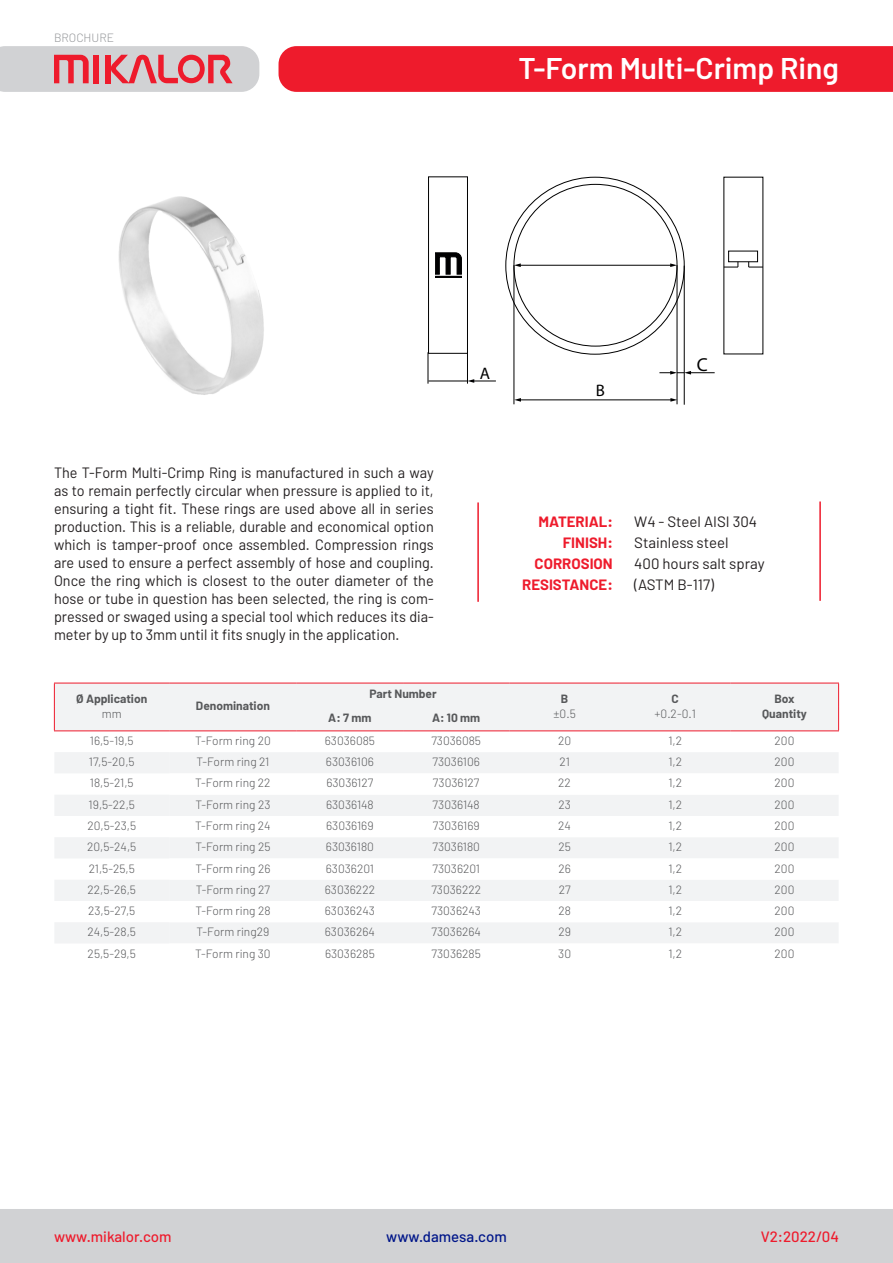
<style>
.page{position:relative;width:893px;height:1263px;background:#fff}
.page>*{position:absolute;margin:0;border:0;box-sizing:border-box;transform-origin:0 0}
.t1{font:600 30px "Barlow";color:#fff}
.t2{font:18.75px "Myriad Pro";color:#000001}
.t3{font:16.65px "Myriad Pro";color:#000001}
.t4{font:15px/18px "Barlow";color:#231f20;text-align:justify;scale:.96 1}
.t5{font:15px/21px "Barlow";color:#231f20}
.t6{font:700 15px/21px "Barlow";color:#ee1b2c;text-align:right}
.t7{font:500 15px "Barlow";color:#ee1b2c}
.t8{font:500 15px "Barlow";color:#001689}
.t9{font:300 12px "Barlow";color:#57585a}
.t10{font:700 12px "Barlow";color:#57585a}
.t11{font:300 12px "Barlow";color:#939598}
</style>
<div class="page">
<div style="left:0;top:1209px;width:893px;height:54px;background:#d1d2d4"></div>
<div style="left:279px;top:46px;width:614px;height:46px;background:#ee1b2c"></div>
<svg style="left:0;top:46px;width:259px;height:46px"></svg>
<div style="left:169px;top:684px;width:669px;height:46px;background:#f2f3f4"></div>
<svg style="left:169px;top:731px;width:670px;height:212px"></svg>
<hr style="left:169px;top:683px;width:128px;height:1px;background:#ee1b2c">
<svg style="left:54px;top:683px;width:115px;height:260px"></svg>
<hr style="left:169px;top:730px;width:128px;height:1px;background:#ee1b2c">
<hr style="left:297px;top:683px;width:106px;height:1px;background:#ee1b2c">
<hr style="left:403px;top:683px;width:106px;height:1px;background:#ee1b2c">
<hr style="left:509px;top:683px;width:111px;height:1px;background:#ee1b2c">
<hr style="left:620px;top:683px;width:110px;height:1px;background:#ee1b2c">
<hr style="left:730px;top:683px;width:109px;height:1px;background:#ee1b2c">
<svg style="left:838px;top:683px;width:1px;height:47px"></svg>
<hr style="left:509px;top:730px;width:111px;height:1px;background:#ee1b2c">
<hr style="left:620px;top:730px;width:110px;height:1px;background:#ee1b2c">
<hr style="left:730px;top:730px;width:109px;height:1px;background:#ee1b2c">
<hr style="left:297px;top:730px;width:106px;height:1px;background:#ee1b2c">
<hr style="left:403px;top:730px;width:106px;height:1px;background:#ee1b2c">
<img style="left:118px;top:196px;width:146px;height:199px">
<div style="left:428px;top:177px;width:40px;height:177px;border:1px solid #000001"></div>
<hr style="left:428px;top:352px;width:1px;height:32px;background:#000001">
<hr style="left:467px;top:352px;width:1px;height:32px;background:#000001">
<hr style="left:428px;top:381px;width:39px;height:1px;background:#000001">
<hr style="left:519px;top:265px;width:152px;height:1px;background:#000001">
<svg style="left:514px;top:263px;width:7px;height:4px"></svg>
<svg style="left:670px;top:263px;width:7px;height:4px"></svg>
<hr style="left:514px;top:265px;width:1px;height:139px;background:#000001">
<hr style="left:677px;top:265px;width:1px;height:139px;background:#000001">
<hr style="left:520px;top:400px;width:152px;height:1px;background:#000001">
<svg style="left:514px;top:398px;width:7px;height:4px"></svg>
<svg style="left:670px;top:398px;width:7px;height:4px"></svg>
<hr style="left:684px;top:266px;width:1px;height:139px;background:#000001">
<svg style="left:468px;top:379px;width:28px;height:4px"></svg>
<svg style="left:435px;top:253px;width:26px;height:24px"></svg>
<div style="left:728px;top:251px;width:30px;height:11px;border:1px solid #000001"></div>
<svg style="left:724px;top:262px;width:15px;height:6px"></svg>
<svg style="left:748px;top:262px;width:15px;height:6px"></svg>
<svg style="left:659px;top:371px;width:56px;height:3px"></svg>
<hr style="left:477px;top:502px;width:2px;height:100px;background:#ee1b2c">
<hr style="left:819px;top:501px;width:2px;height:100px;background:#ee1b2c">
<p class="t11" style="left:54px;top:30px;width:62px">BROCHURE</p>
<p class="t1" style="left:518px;top:50px;width:322px">T-Form Multi-Crimp Ring</p>
<p class="t4" style="left:54px;top:463px;width:397px">The T-Form Multi-Crimp Ring is manufactured in such a way as to remain perfectly circular when pressure is applied to it, ensuring a tight fit. These rings are used above all in series production. This is a reliable, durable and economical option which is tamper-proof once assembled. Compression rings are used to ensure a perfect assembly of hose and coupling.<br>Once the ring which is closest to the outer diameter of the hose or tube in question has been selected, the ring is com&shy;pressed or swaged using a special tool which reduces its dia&shy;meter by up to 3mm until it fits snugly in the application.</p>
<p class="t3" style="left:480px;top:363px;width:12px">A</p>
<p class="t10" style="left:76px;top:691px;width:73px">Ø Application</p>
<p class="t9" style="left:102px;top:706px;width:21px">mm</p>
<p class="t10" style="left:196px;top:699px;width:76px">Denomination</p>
<p class="t10" style="left:369px;top:687px;width:69px">Part Number</p>
<p class="t10" style="left:328px;top:711px;width:45px">A: 7 mm</p>
<p class="t10" style="left:432px;top:711px;width:50px">A: 10 mm</p>
<p class="t3" style="left:596px;top:381px;width:11px">B</p>
<p class="t2" style="left:697px;top:353px;width:12px">C</p>
<p class="t6" style="left:539px;top:511px;width:76px">MATERIAL:</p>
<p class="t6" style="left:563px;top:532px;width:51px">FINISH:</p>
<p class="t6" style="left:522px;top:553px;width:92px">CORROSION<br>RESISTANCE:</p>
<p class="t5" style="left:634px;top:510px;width:124px">W4 - Steel AISI 304</p>
<p class="t5" style="left:634px;top:531px;width:96px">Stainless steel</p>
<p class="t5" style="left:634px;top:552px;width:132px">400 hours salt spray (ASTM B-117)</p>
<p class="t10" style="left:561px;top:691px;width:9px">B</p>
<p class="t9" style="left:554px;top:706px;width:24px">±0.5</p>
<p class="t10" style="left:672px;top:691px;width:9px">C</p>
<p class="t9" style="left:654px;top:706px;width:43px">+0.2-0.1</p>
<p class="t10" style="left:774px;top:691px;width:22px">Box</p>
<p class="t10" style="left:762px;top:706px;width:46px">Quantity</p>
<p class="t9" style="left:90px;top:733px;width:45px">16,5-19,5</p>
<p class="t9" style="left:195px;top:733px;width:77px">T-Form ring 20</p>
<p class="t9" style="left:325px;top:733px;width:52px">63036085</p>
<p class="t9" style="left:431px;top:733px;width:51px">73036085</p>
<p class="t9" style="left:558px;top:733px;width:15px">20</p>
<p class="t9" style="left:668px;top:733px;width:15px">1,2</p>
<p class="t9" style="left:775px;top:733px;width:21px">200</p>
<p class="t9" style="left:89px;top:754px;width:47px">17,5-20,5</p>
<p class="t9" style="left:196px;top:754px;width:74px">T-Form ring 21</p>
<p class="t9" style="left:326px;top:754px;width:49px">63036106</p>
<p class="t9" style="left:432px;top:754px;width:49px">73036106</p>
<p class="t9" style="left:559px;top:754px;width:12px">21</p>
<p class="t9" style="left:668px;top:754px;width:15px">1,2</p>
<p class="t9" style="left:775px;top:754px;width:21px">200</p>
<p class="t9" style="left:90px;top:776px;width:45px">18,5-21,5</p>
<p class="t9" style="left:195px;top:776px;width:77px">T-Form ring 22</p>
<p class="t9" style="left:326px;top:776px;width:49px">63036127</p>
<p class="t9" style="left:433px;top:776px;width:48px">73036127</p>
<p class="t9" style="left:558px;top:776px;width:14px">22</p>
<p class="t9" style="left:668px;top:776px;width:15px">1,2</p>
<p class="t9" style="left:775px;top:776px;width:21px">200</p>
<p class="t9" style="left:89px;top:797px;width:48px">19,5-22,5</p>
<p class="t9" style="left:195px;top:797px;width:77px">T-Form ring 23</p>
<p class="t9" style="left:326px;top:797px;width:49px">63036148</p>
<p class="t9" style="left:433px;top:797px;width:49px">73036148</p>
<p class="t9" style="left:558px;top:797px;width:14px">23</p>
<p class="t9" style="left:668px;top:797px;width:15px">1,2</p>
<p class="t9" style="left:775px;top:797px;width:21px">200</p>
<p class="t9" style="left:87px;top:818px;width:50px">20,5-23,5</p>
<p class="t9" style="left:195px;top:818px;width:77px">T-Form ring 24</p>
<p class="t9" style="left:326px;top:818px;width:49px">63036169</p>
<p class="t9" style="left:433px;top:818px;width:48px">73036169</p>
<p class="t9" style="left:558px;top:818px;width:14px">24</p>
<p class="t9" style="left:668px;top:818px;width:15px">1,2</p>
<p class="t9" style="left:775px;top:818px;width:21px">200</p>
<p class="t9" style="left:87px;top:839px;width:51px">20,5-24,5</p>
<p class="t9" style="left:195px;top:839px;width:77px">T-Form ring 25</p>
<p class="t9" style="left:326px;top:839px;width:50px">63036180</p>
<p class="t9" style="left:432px;top:839px;width:49px">73036180</p>
<p class="t9" style="left:558px;top:839px;width:14px">25</p>
<p class="t9" style="left:668px;top:839px;width:15px">1,2</p>
<p class="t9" style="left:775px;top:839px;width:21px">200</p>
<p class="t9" style="left:89px;top:861px;width:47px">21,5-25,5</p>
<p class="t9" style="left:195px;top:861px;width:77px">T-Form ring 26</p>
<p class="t9" style="left:326px;top:861px;width:50px">63036201</p>
<p class="t9" style="left:432px;top:861px;width:49px">73036201</p>
<p class="t9" style="left:558px;top:861px;width:14px">26</p>
<p class="t9" style="left:668px;top:861px;width:15px">1,2</p>
<p class="t9" style="left:775px;top:861px;width:21px">200</p>
<p class="t9" style="left:88px;top:882px;width:50px">22,5-26,5</p>
<p class="t9" style="left:196px;top:882px;width:76px">T-Form ring 27</p>
<p class="t9" style="left:325px;top:882px;width:52px">63036222</p>
<p class="t9" style="left:431px;top:882px;width:51px">73036222</p>
<p class="t9" style="left:559px;top:882px;width:13px">27</p>
<p class="t9" style="left:668px;top:882px;width:15px">1,2</p>
<p class="t9" style="left:775px;top:882px;width:21px">200</p>
<p class="t9" style="left:88px;top:903px;width:49px">23,5-27,5</p>
<p class="t9" style="left:195px;top:903px;width:77px">T-Form ring 28</p>
<p class="t9" style="left:325px;top:903px;width:52px">63036243</p>
<p class="t9" style="left:431px;top:903px;width:51px">73036243</p>
<p class="t9" style="left:558px;top:903px;width:14px">28</p>
<p class="t9" style="left:668px;top:903px;width:15px">1,2</p>
<p class="t9" style="left:775px;top:903px;width:21px">200</p>
<p class="t9" style="left:88px;top:924px;width:50px">24,5-28,5</p>
<p class="t9" style="left:197px;top:924px;width:74px">T-Form ring29</p>
<p class="t9" style="left:325px;top:924px;width:52px">63036264</p>
<p class="t9" style="left:431px;top:924px;width:51px">73036264</p>
<p class="t9" style="left:558px;top:924px;width:14px">29</p>
<p class="t9" style="left:668px;top:924px;width:15px">1,2</p>
<p class="t9" style="left:775px;top:924px;width:21px">200</p>
<p class="t9" style="left:88px;top:946px;width:50px">25,5-29,5</p>
<p class="t9" style="left:195px;top:946px;width:77px">T-Form ring 30</p>
<p class="t9" style="left:325px;top:946px;width:51px">63036285</p>
<p class="t9" style="left:432px;top:946px;width:51px">73036285</p>
<p class="t9" style="left:558px;top:946px;width:14px">30</p>
<p class="t9" style="left:668px;top:946px;width:15px">1,2</p>
<p class="t9" style="left:775px;top:946px;width:21px">200</p>
<p class="t7" style="left:54px;top:1228px;width:119px">www.mikalor.com</p>
<p class="t8" style="left:386px;top:1228px;width:122px">www.damesa.com</p>
<p class="t7" style="left:761px;top:1228px;width:80px">V2:2022/04</p>
</div>
